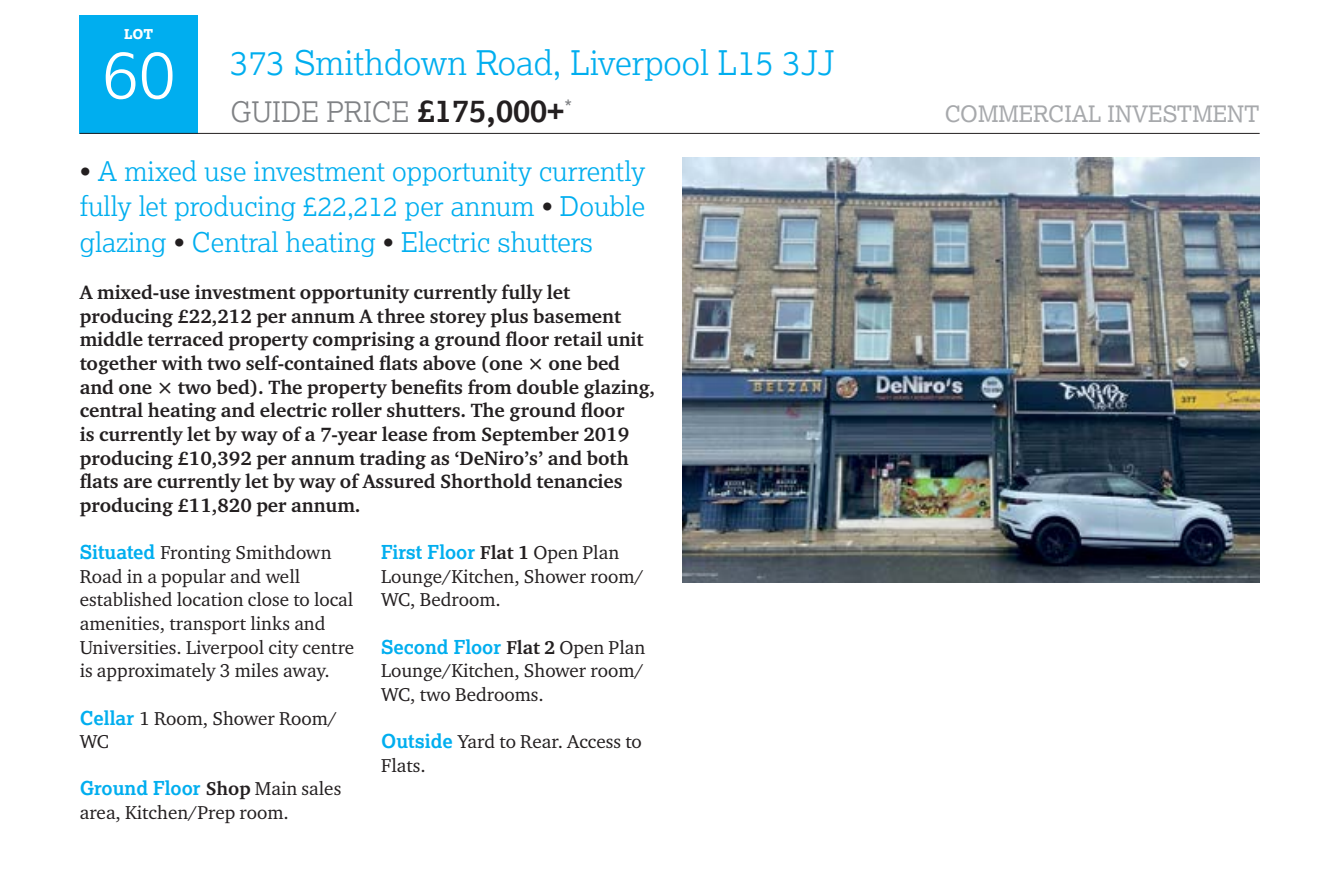
<style>
.page{position:relative;width:1338px;height:890px;background:#fff}
.page>*{position:absolute;margin:0;border:0;box-sizing:border-box;transform-origin:0 0}
.t1{font:300 67.5px "Lexia";color:#fff}
.t2{font:300 33.75px "Lexia";color:#00aeef}
.t3{font:300 28.12px "Lexia";color:#808285}
.t4{font:300 27px/35.3px "Lexia";color:#00aeef;text-align:justify}
.t5{font:22.5px "Lexia";color:#a7a9ac}
.t6{font:700 19.8px/23.6px "Charter ITC Pro";color:#231f20}
.t7{font:19.12px/23.6px "Charter ITC Pro";color:#231f20}
.t8{font:700 19.12px "Lexia";color:#00aeef}
.t9{font:800 13.5px "Lexia";color:#fff}
.s1{font-weight:700;font-size:31.5px;color:#231f20}
.s2{color:#231f20}
.s3{font-family:"Lexia";font-weight:700;color:#00aeef}
.s4{font-family:"Charter ITC Pro";color:#231f20}
.s5{font-family:"Charter ITC Pro";font-weight:400;color:#231f20}
</style>
<div class="page">
<div style="left:80px;top:16px;width:118px;height:118px;background:#00aeef"></div>
<hr style="left:80px;top:133px;width:1180px;height:1px;background:#231f20">
<img style="left:682px;top:157px;width:578px;height:426px">
<p class="t9" style="left:124px;top:25px;width:31px">LOT</p>
<h1 class="t1" style="left:102px;top:31px;width:75px">60</h1>
<h2 class="t2" style="left:230px;top:41px;width:606px">373 Smithdown Road, Liverpool L15 3JJ</h2>
<h3 class="t3" style="left:230px;top:94px;width:343px">GUIDE PRICE <span class="s1">£175,000+</span><sup>*</sup></h3>
<p class="t5" style="left:945px;top:99px;width:316px">COMMERCIAL INVESTMENT</p>
<h3 class="t4" style="left:80px;top:153px;width:567px"><span class="s2">•</span> A mixed use investment opportunity currently fully let producing £22,212 per annum <span class="s2">•</span> Double glazing <span class="s2">•</span> Central heating <span class="s2">•</span> Electric shutters</h3>
<p class="t6" style="left:80px;top:280px;width:577px">A mixed-use investment opportunity currently fully let producing £22,212 per annum A three storey plus basement middle terraced property comprising a ground floor retail unit together with two self-contained flats above (one × one bed and one × two bed). The property benefits from double glazing, central heating and electric roller shutters. The ground floor<br>is currently let by way of a 7-year lease from September 2019 producing £10,392 per annum trading as ‘DeNiro’s’ and both flats are currently let by way of Assured Shorthold tenancies producing £11,820 per annum.</p>
<p class="t7" style="left:80px;top:540px;width:276px"><span class="s3">Situated</span> Fronting Smithdown<br>Road in a popular and well established location close to local amenities, transport links and<br>Universities. Liverpool city centre is approximately 3 miles away.</p>
<p class="t7" style="left:80px;top:706px;width:259px"><span class="s3">Cellar</span> 1 Room, Shower Room/<br>WC</p>
<p class="t8" style="left:80px;top:776px;width:263px">Ground Floor <span class="s4">Shop</span> <span class="s5">Main sales</span></p>
<p class="t7" style="left:80px;top:800px;width:211px">area, Kitchen/Prep room.</p>
<p class="t8" style="left:381px;top:540px;width:240px">First Floor <span class="s4">Flat 1</span> <span class="s5">Open Plan</span></p>
<p class="t7" style="left:381px;top:564px;width:264px">Lounge/Kitchen, Shower room/<br>WC, Bedroom.</p>
<p class="t8" style="left:381px;top:634px;width:266px">Second Floor <span class="s4">Flat 2</span> <span class="s5">Open Plan</span></p>
<p class="t7" style="left:381px;top:658px;width:264px">Lounge/Kitchen, Shower room/<br>WC, two Bedrooms.</p>
<p class="t7" style="left:381px;top:729px;width:262px"><span class="s3">Outside</span> Yard to Rear. Access to<br>Flats.</p>
</div>
